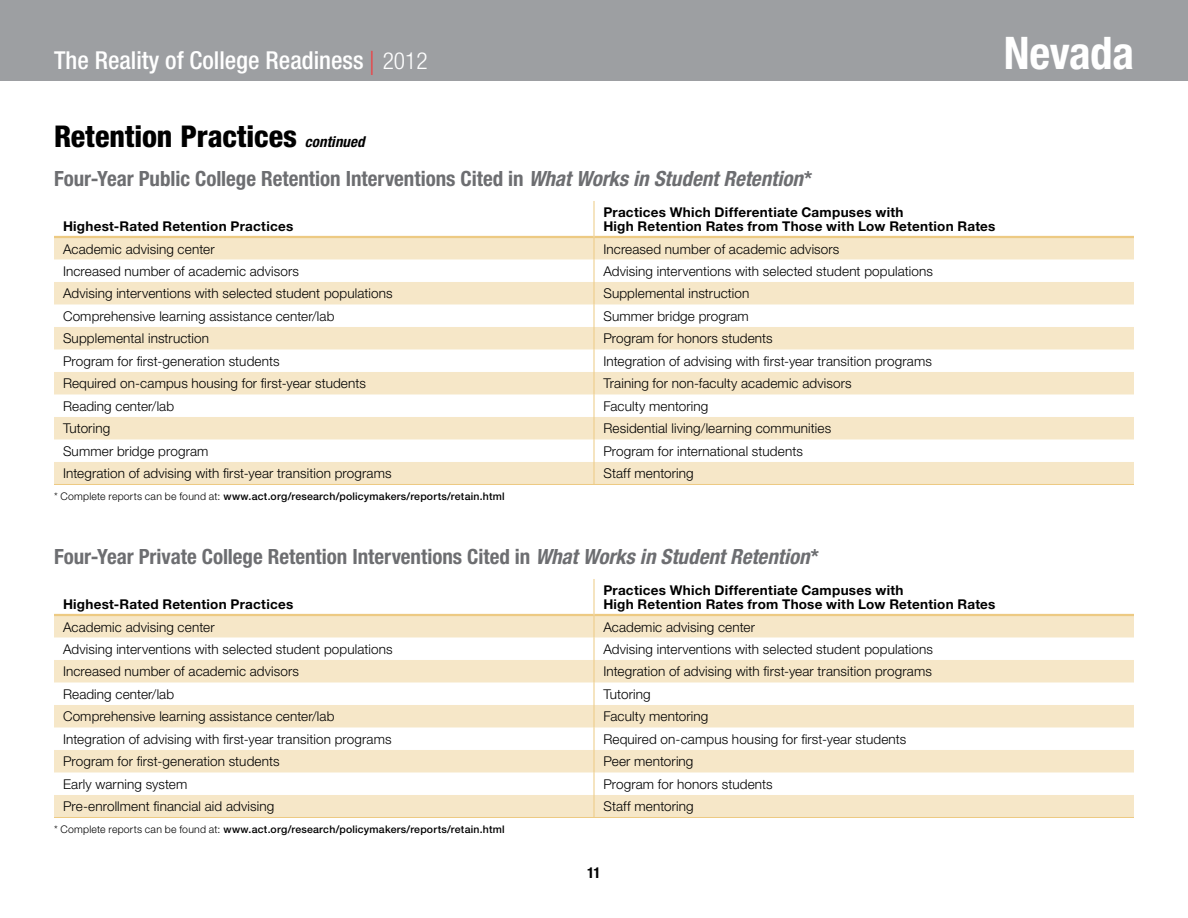
<style>
.page{position:relative;width:1188px;height:918px;background:#fff}
.page>*{position:absolute;margin:0;border:0;box-sizing:border-box;transform-origin:0 0}
.t1{font:700 condensed 45px "Helvetica Neue LT Std";letter-spacing:-.015em;color:#fff}
.t2{font:800 condensed 30px "Helvetica Neue LT Std";color:#000}
.t3{font:500 condensed 24.75px "Helvetica Neue LT Std";color:#fff}
.t4{font:700 condensed 21px "Helvetica Neue LT Std";color:#6d6e71}
.t5{font:700 condensed 15px "Helvetica Neue LT Std";color:#000}
.t6{font:300 13.5px "Helvetica Neue LT Std";letter-spacing:.01em;color:#000}
.t7{font:700 13.5px/13.5px "Helvetica Neue LT Std";letter-spacing:.02em;color:#000}
.t8{font:500 10.5px "Helvetica Neue LT Std";letter-spacing:.02em;color:#000}
.s1{font-weight:100;font-size:33.9px;color:#ef3e42}
.s2{font-weight:300;font-size:23.4px}
.s3{font-weight:700;font-style:italic;font-size:15px}
.s4{font-style:italic}
.s5{font-weight:300}
</style>
<div class="page">
<div style="left:0;top:0;width:1188px;height:81px;background:#9d9fa2"></div>
<svg style="left:54px;top:238px;width:1080px;height:246px;fill:#f6e7c8"></svg>
<hr style="left:54px;top:236px;width:540px;height:2px;background:#edca83">
<hr style="left:594px;top:236px;width:540px;height:2px;background:#edca83">
<hr style="left:594px;top:201px;width:1px;height:36px;background:#edca83">
<svg style="left:594px;top:237px;width:1px;height:247px"></svg>
<hr style="left:54px;top:484px;width:540px;height:1px;background:#edca83">
<hr style="left:594px;top:484px;width:540px;height:1px;background:#edca83">
<svg style="left:54px;top:579px;width:1080px;height:35px"></svg>
<svg style="left:54px;top:616px;width:1080px;height:201px;fill:#f6e7c8"></svg>
<hr style="left:54px;top:614px;width:540px;height:2px;background:#edca83">
<hr style="left:594px;top:614px;width:540px;height:2px;background:#edca83">
<hr style="left:594px;top:579px;width:1px;height:36px;background:#edca83">
<svg style="left:594px;top:615px;width:1px;height:202px"></svg>
<hr style="left:54px;top:817px;width:540px;height:1px;background:#edca83">
<hr style="left:594px;top:817px;width:540px;height:1px;background:#edca83">
<h3 class="t3" style="left:54px;top:46px;width:375px">The Reality of College Readiness <span class="s1">l</span> <span class="s2">2012</span></h3>
<h1 class="t1" style="left:1004px;top:26px;width:132px">Nevada</h1>
<h2 class="t2" style="left:54px;top:118px;width:312px">Retention Practices <span class="s3">continued</span></h2>
<h3 class="t4" style="left:54px;top:166px;width:760px">Four-Year Public College Retention Interventions Cited in <span class="s4">What Works in Student Retention</span>*</h3>
<p class="t7" style="left:63px;top:219px;width:232px">Highest-Rated Retention Practices</p>
<p class="t7" style="left:603px;top:206px;width:394px">Practices Which Differentiate Campuses with<br>High Retention Rates from Those with Low Retention Rates</p>
<p class="t6" style="left:63px;top:241px;width:153px">Academic advising center</p>
<p class="t6" style="left:603px;top:241px;width:238px">Increased number of academic advisors</p>
<p class="t6" style="left:63px;top:263px;width:238px">Increased number of academic advisors</p>
<p class="t6" style="left:603px;top:263px;width:331px">Advising interventions with selected student populations</p>
<p class="t6" style="left:63px;top:285px;width:331px">Advising interventions with selected student populations</p>
<p class="t6" style="left:603px;top:285px;width:148px">Supplemental instruction</p>
<p class="t6" style="left:63px;top:308px;width:273px">Comprehensive learning assistance center/lab</p>
<p class="t6" style="left:603px;top:308px;width:147px">Summer bridge program</p>
<p class="t6" style="left:63px;top:330px;width:148px">Supplemental instruction</p>
<p class="t6" style="left:603px;top:330px;width:171px">Program for honors students</p>
<p class="t6" style="left:63px;top:353px;width:218px">Program for first-generation students</p>
<p class="t6" style="left:603px;top:353px;width:330px">Integration of advising with first-year transition programs</p>
<p class="t6" style="left:63px;top:375px;width:304px">Required on-campus housing for first-year students</p>
<p class="t6" style="left:603px;top:375px;width:250px">Training for non-faculty academic advisors</p>
<p class="t6" style="left:63px;top:398px;width:113px">Reading center/lab</p>
<p class="t6" style="left:603px;top:398px;width:107px">Faculty mentoring</p>
<p class="t6" style="left:63px;top:420px;width:49px">Tutoring</p>
<p class="t6" style="left:603px;top:420px;width:229px">Residential living/learning communities</p>
<p class="t6" style="left:63px;top:443px;width:147px">Summer bridge program</p>
<p class="t6" style="left:603px;top:443px;width:201px">Program for international students</p>
<p class="t6" style="left:63px;top:465px;width:330px">Integration of advising with first-year transition programs</p>
<p class="t6" style="left:603px;top:465px;width:92px">Staff mentoring</p>
<p class="t8" style="left:54px;top:490px;width:452px"><span class="s5">* Complete reports can be found at:</span> www.act.org/research/policymakers/reports/retain.html</p>
<h3 class="t4" style="left:54px;top:544px;width:767px">Four-Year Private College Retention Interventions Cited in <span class="s4">What Works in Student Retention</span>*</h3>
<p class="t7" style="left:63px;top:597px;width:232px">Highest-Rated Retention Practices</p>
<p class="t7" style="left:603px;top:584px;width:394px">Practices Which Differentiate Campuses with<br>High Retention Rates from Those with Low Retention Rates</p>
<p class="t6" style="left:63px;top:619px;width:153px">Academic advising center</p>
<p class="t6" style="left:603px;top:619px;width:153px">Academic advising center</p>
<p class="t6" style="left:63px;top:641px;width:331px">Advising interventions with selected student populations</p>
<p class="t6" style="left:603px;top:641px;width:331px">Advising interventions with selected student populations</p>
<p class="t6" style="left:63px;top:663px;width:238px">Increased number of academic advisors</p>
<p class="t6" style="left:603px;top:663px;width:330px">Integration of advising with first-year transition programs</p>
<p class="t6" style="left:63px;top:686px;width:113px">Reading center/lab</p>
<p class="t6" style="left:603px;top:686px;width:49px">Tutoring</p>
<p class="t6" style="left:63px;top:708px;width:273px">Comprehensive learning assistance center/lab</p>
<p class="t6" style="left:603px;top:708px;width:107px">Faculty mentoring</p>
<p class="t6" style="left:63px;top:731px;width:330px">Integration of advising with first-year transition programs</p>
<p class="t6" style="left:603px;top:731px;width:304px">Required on-campus housing for first-year students</p>
<p class="t6" style="left:63px;top:753px;width:218px">Program for first-generation students</p>
<p class="t6" style="left:603px;top:753px;width:92px">Peer mentoring</p>
<p class="t6" style="left:63px;top:776px;width:126px">Early warning system</p>
<p class="t6" style="left:603px;top:776px;width:171px">Program for honors students</p>
<p class="t6" style="left:63px;top:798px;width:213px">Pre-enrollment financial aid advising</p>
<p class="t6" style="left:603px;top:798px;width:92px">Staff mentoring</p>
<p class="t8" style="left:54px;top:823px;width:452px"><span class="s5">* Complete reports can be found at:</span> www.act.org/research/policymakers/reports/retain.html</p>
<p class="t5" style="left:587px;top:863px;width:15px">11</p>
</div>
